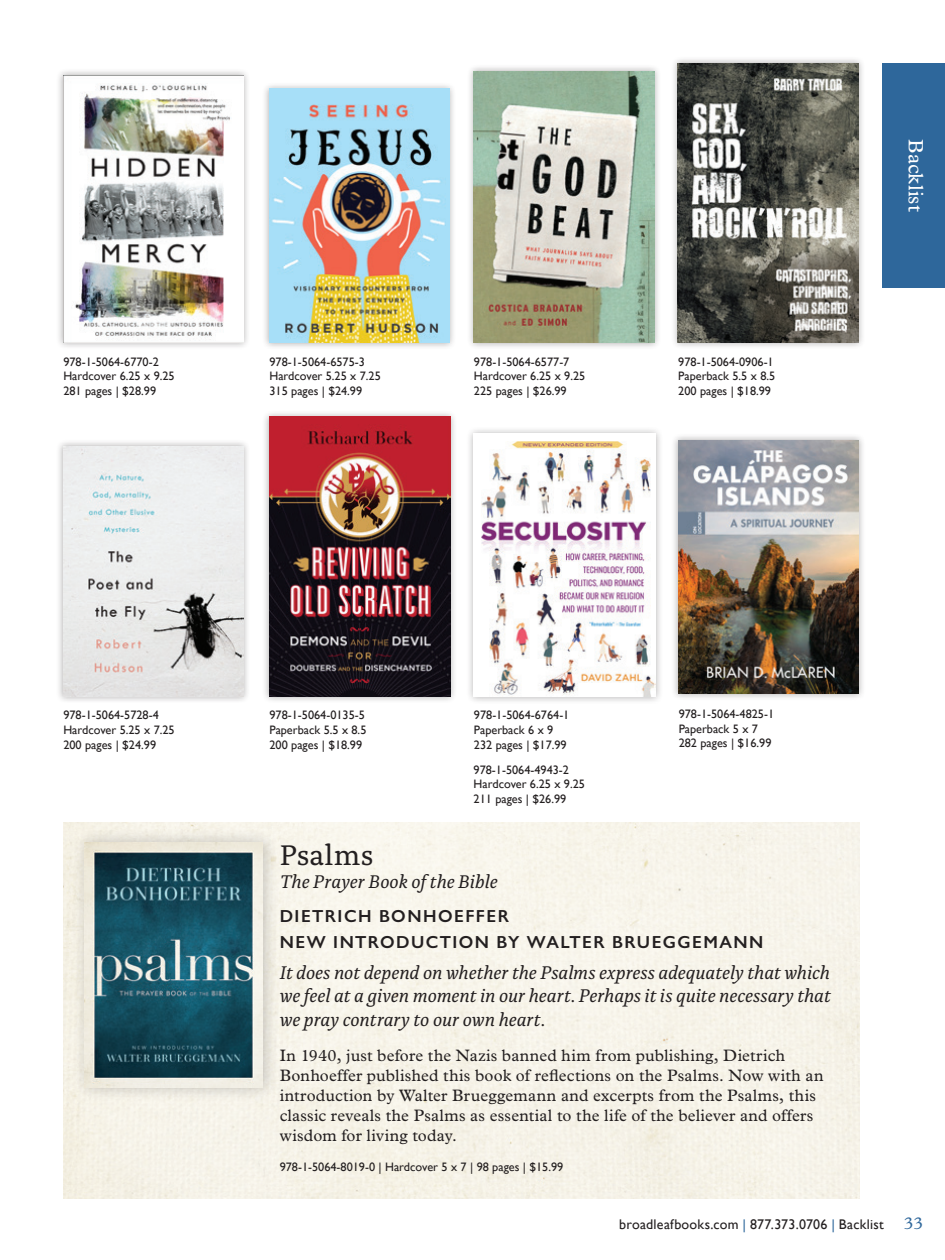
<style>
.page{position:relative;width:945px;height:1260px;background:#fff}
.page>*{position:absolute;margin:0;border:0;box-sizing:border-box;transform-origin:0 0}
.t1{font:29.75px "Alda OTCEV";letter-spacing:.005em;color:#231f20}
.t2{font:21px "Plantin";letter-spacing:.005em;color:#fff}
.t3{font:italic 19.25px/23.1px "Alda OTCEV";letter-spacing:-.005em;color:#231f20;text-align:justify}
.t4{font:600 17.5px/26.2px "Gill Sans Nova";letter-spacing:.085em;color:#231f20}
.t5{font:16.62px/19.9px "Plantin";letter-spacing:.015em;color:#231f20}
.t6{font:14px "Gill Sans";letter-spacing:.015em;color:#231f20}
.t7{font:12.25px/14.7px "Gill Sans";color:#231f20}
.s1{color:#2e679b}
.s2{font-family:"Plantin";font-size:17.5px;color:#2e679b}
</style>
<div class="page">
<div style="left:882px;top:63px;width:63px;height:225px;background:#2e679b"></div>
<div style="left:56px;top:68px;width:195px;height:281px;background:#231f20;opacity:.35"></div>
<img style="left:63px;top:75px;width:181px;height:267px">
<div style="left:56px;top:439px;width:195px;height:264px;background:#231f20;opacity:.35"></div>
<img style="left:63px;top:446px;width:181px;height:250px">
<div style="left:671px;top:433px;width:195px;height:268px;background:#231f20;opacity:.35"></div>
<img style="left:678px;top:440px;width:181px;height:254px">
<div style="left:466px;top:64px;width:196px;height:285px;background:#231f20;opacity:.35"></div>
<img style="left:474px;top:71px;width:180px;height:271px">
<div style="left:466px;top:425px;width:198px;height:279px;background:#231f20;opacity:.35"></div>
<img style="left:474px;top:433px;width:182px;height:263px">
<div style="left:262px;top:82px;width:195px;height:267px;background:#231f20;opacity:.35"></div>
<img style="left:269px;top:89px;width:181px;height:253px">
<div style="left:262px;top:410px;width:195px;height:293px;background:#231f20;opacity:.35"></div>
<img style="left:269px;top:417px;width:181px;height:279px">
<div style="left:671px;top:56px;width:195px;height:293px;background:#231f20;opacity:.35"></div>
<img style="left:678px;top:63px;width:181px;height:279px">
<div style="left:73px;top:827px;width:207px;height:275px;background:#231f20;opacity:.25"></div>
<img style="left:85px;top:842px;width:177px;height:245px">
<p class="t7" style="left:63px;top:354px;width:113px">978-1-5064-6770-2<br>Hardcover 6.25 x 9.25<br>281 pages | $28.99</p>
<p class="t7" style="left:269px;top:354px;width:113px">978-1-5064-6575-3<br>Hardcover 5.25 x 7.25<br>315 pages | $24.99</p>
<p class="t7" style="left:474px;top:354px;width:113px">978-1-5064-6577-7<br>Hardcover 6.25 x 9.25<br>225 pages | $26.99</p>
<p class="t7" style="left:678px;top:354px;width:98px">978-1-5064-0906-1<br>Paperback 5.5 x 8.5<br>200 pages | $18.99</p>
<h2 class="t2" style="left:928px;top:139px;width:74px;rotate:90deg">Backlist</h2>
<p class="t7" style="left:63px;top:708px;width:113px">978-1-5064-5728-4<br>Hardcover 5.25 x 7.25<br>200 pages | $24.99</p>
<p class="t7" style="left:679px;top:706px;width:97px">978-1-5064-4825-1<br>Paperback 5 x 7<br>282 pages | $16.99</p>
<p class="t7" style="left:269px;top:708px;width:98px">978-1-5064-0135-5<br>Paperback 5.5 x 8.5<br>200 pages | $18.99</p>
<p class="t7" style="left:474px;top:708px;width:97px">978-1-5064-6764-1<br>Paperback 6 x 9<br>232 pages | $17.99</p>
<p class="t7" style="left:474px;top:762px;width:113px">978-1-5064-4943-2<br>Hardcover 6.25 x 9.25<br>211 pages | $26.99</p>
<h1 class="t1" style="left:280px;top:833px;width:95px">Psalms</h1>
<h3 class="t3" style="left:280px;top:868px;width:219px">The Prayer Book of the Bible</h3>
<h3 class="t4" style="left:280px;top:903px;width:485px">DIETRICH BONHOEFFER<br>NEW INTRODUCTION BY WALTER BRUEGGEMANN</h3>
<h3 class="t3" style="left:280px;top:960px;width:553px">It does not depend on whether the Psalms express adequately that which we feel at a given moment in our heart. Perhaps it is quite necessary that we pray contrary to our own heart.</h3>
<p class="t5" style="left:280px;top:1046px;width:545px">In 1940, just before the Nazis banned him from publishing, Dietrich Bonhoeffer published this book of reflections on the Psalms. Now with an introduction by Walter Brueggemann and excerpts from the Psalms, this classic reveals the Psalms as essential to the life of the believer and offers wisdom for living today.</p>
<p class="t7" style="left:280px;top:1160px;width:285px">978-1-5064-8019-0 | Hardcover 5 x 7 | 98 pages | $15.99</p>
<p class="t6" style="left:619px;top:1216px;width:305px">broadleafbooks.com <span class="s1">|</span> 877.373.0706 <span class="s1">|</span> Backlist <span class="s2">33</span></p>
</div>
